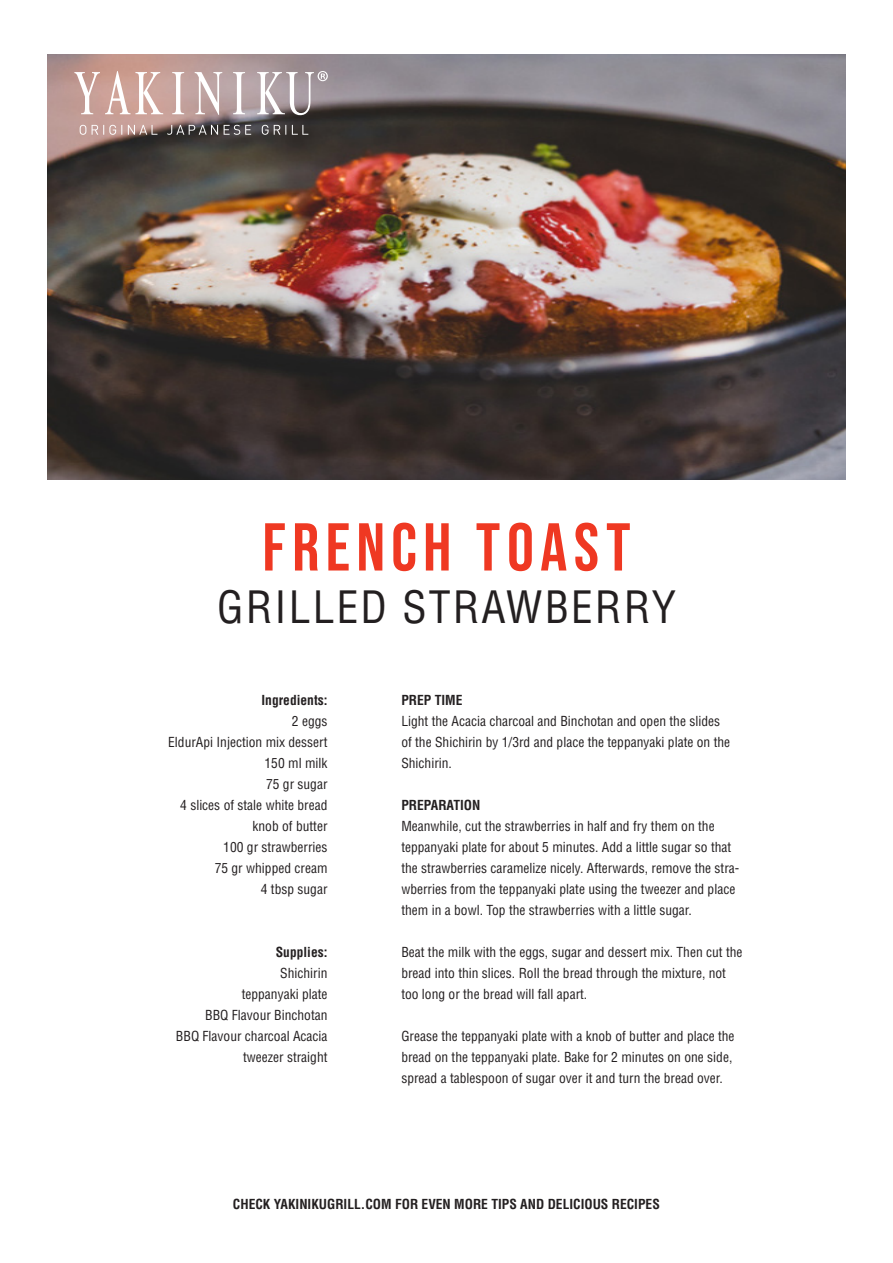
<style>
.page{position:relative;width:893px;height:1263px;background:#fff}
.page>*{position:absolute;margin:0;border:0;box-sizing:border-box;transform-origin:0 0}
.t1{font:67.5px "Bebas Neue";letter-spacing:.09em;color:#ef3822}
.t2{font:condensed 43.5px "Helvetica LT Std";letter-spacing:.05em;color:#231f20}
.Recept_handelingen{font:condensed 13.5px/21px "Helvetica LT Std";color:#231f20}
.Ingredienten_Benodigdheden{font:condensed 13.5px/21px "Helvetica LT Std";color:#231f20;text-align:right}
.Ingredienten_Benodigdheden-2{font:700 condensed 13.5px "Helvetica LT Std";color:#231f20}
.Recept_handelingen-2{font:700 condensed 13.5px "Helvetica LT Std";color:#231f20}
</style>
<div class="page">
<img style="left:48px;top:54px;width:797px;height:425px">
<svg style="left:74px;top:71px;width:254px;height:64px;background:#b29d9b"></svg>
<p class="t1" style="left:262px;top:509px;width:370px">FRENCH TOAST</p>
<p class="t2" style="left:217px;top:580px;width:460px">GRILLED STRAWBERRY</p>
<p class="Ingredienten_Benodigdheden-2" style="left:262px;top:692px;width:68px">Ingredients:</p>
<p class="Ingredienten_Benodigdheden" style="left:292px;top:711px;width:37px">2 eggs</p>
<p class="Ingredienten_Benodigdheden" style="left:168px;top:732px;width:161px">EldurApi Injection mix dessert</p>
<p class="Ingredienten_Benodigdheden" style="left:265px;top:753px;width:64px">150 ml milk</p>
<p class="Ingredienten_Benodigdheden" style="left:266px;top:774px;width:63px">75 gr sugar</p>
<p class="Ingredienten_Benodigdheden" style="left:180px;top:795px;width:149px">4 slices of stale white bread</p>
<p class="Ingredienten_Benodigdheden" style="left:253px;top:816px;width:76px">knob of butter</p>
<p class="Ingredienten_Benodigdheden" style="left:223px;top:837px;width:106px">100 gr strawberries</p>
<p class="Ingredienten_Benodigdheden" style="left:215px;top:858px;width:114px">75 gr whipped cream</p>
<p class="Ingredienten_Benodigdheden" style="left:261px;top:879px;width:68px">4 tbsp sugar</p>
<p class="Ingredienten_Benodigdheden-2" style="left:276px;top:944px;width:53px">Supplies:</p>
<p class="Ingredienten_Benodigdheden" style="left:242px;top:963px;width:87px">Shichirin teppanyaki plate</p>
<p class="Ingredienten_Benodigdheden" style="left:205px;top:1005px;width:124px">BBQ Flavour Binchotan</p>
<p class="Ingredienten_Benodigdheden" style="left:176px;top:1026px;width:153px">BBQ Flavour charcoal Acacia</p>
<p class="Ingredienten_Benodigdheden" style="left:243px;top:1047px;width:86px">tweezer straight</p>
<p class="Recept_handelingen-2" style="left:401px;top:692px;width:63px">PREP TIME</p>
<p class="Recept_handelingen" style="left:401px;top:711px;width:330px">Light the Acacia charcoal and Binchotan and open the slides of the Shichirin by 1/3rd and place the teppanyaki plate on the<br>Shichirin.</p>
<p class="Recept_handelingen-2" style="left:401px;top:797px;width:81px">PREPARATION</p>
<p class="Recept_handelingen" style="left:401px;top:816px;width:339px">Meanwhile, cut the strawberries in half and fry them on the teppanyaki plate for about 5 minutes. Add a little sugar so that the strawberries caramelize nicely. Afterwards, remove the stra&shy;wberries from the teppanyaki plate using the tweezer and place them in a bowl. Top the strawberries with a little sugar.</p>
<p class="Recept_handelingen" style="left:401px;top:942px;width:343px">Beat the milk with the eggs, sugar and dessert mix. Then cut the bread into thin slices. Roll the bread through the mixture, not too long or the bread will fall apart.</p>
<p class="Recept_handelingen" style="left:401px;top:1026px;width:335px">Grease the teppanyaki plate with a knob of butter and place the bread on the teppanyaki plate. Bake for 2 minutes on one side, spread a tablespoon of sugar over it and turn the bread over.</p>
<p class="Ingredienten_Benodigdheden-2" style="left:233px;top:1196px;width:428px">CHECK YAKINIKUGRILL.COM FOR EVEN MORE TIPS AND DELICIOUS RECIPES</p>
</div>
